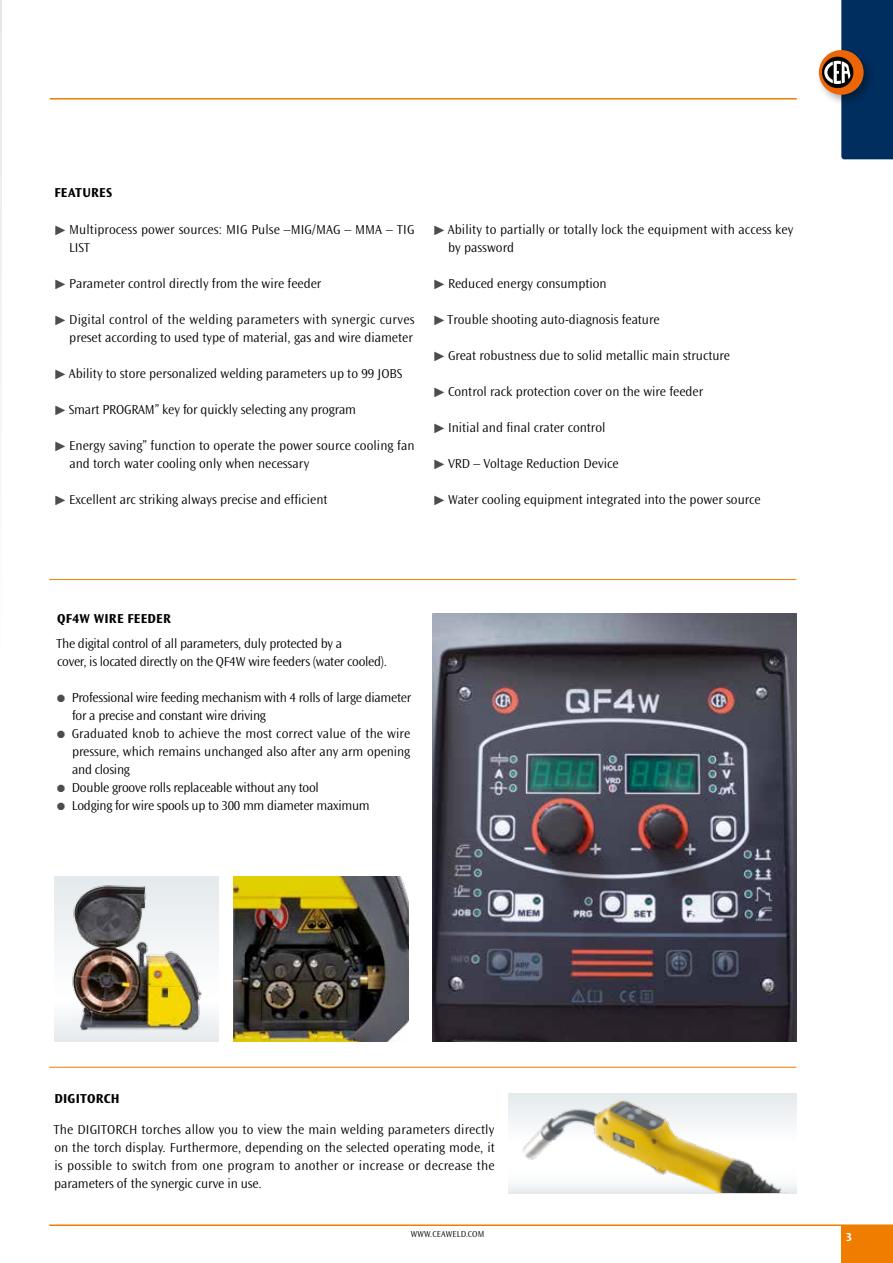
<style>
.page{position:relative;width:893px;height:1263px;background:#fff}
.page>*{position:absolute;margin:0;border:0;box-sizing:border-box;transform-origin:0 0}
.t1{font:300 13.5px/18px "Ocean Sans Std";color:#000}
.t2{font:300 13.5px/18px "Ocean Sans Std";letter-spacing:-.02em;color:#000}
.t3{font:700 13.5px "Ocean Sans Std";letter-spacing:.015em;color:#000}
.t4{font:700 12px "Ocean Sans Std";color:#fff}
.t5{font:300 9px "Ocean Sans Std";letter-spacing:.01em;color:#000}
.s1{font-family:"Carta";font-weight:400;font-size:9px;color:#4d4d4d}
</style>
<div class="page">
<div style="left:841px;top:1225px;width:52px;height:38px;background:#ef7d00"></div>
<hr style="left:49px;top:1224px;width:792px;height:2px;background:#ef7d00">
<hr style="left:841px;top:1224px;width:52px;height:2px;background:#ef7d00">
<hr style="left:50px;top:98px;width:747px;height:2px;background:#ef7d00">
<img style="left:433px;top:613px;width:363px;height:428px">
<hr style="left:49px;top:579px;width:747px;height:1px;background:#ef7d00">
<hr style="left:49px;top:1067px;width:747px;height:1px;background:#ef7d00">
<svg style="left:54px;top:876px;width:164px;height:165px"></svg>
<img style="left:65px;top:880px;width:153px;height:157px">
<img style="left:234px;top:876px;width:174px;height:165px">
<hr style="left:0;top:0;width:2px;height:669px;background:#e3e9ec">
<div style="left:815px;top:46px;width:61px;height:61px;background:#000;opacity:.35"></div>
<svg style="left:819px;top:50px;width:45px;height:45px"></svg>
<div style="left:822px;top:57px;width:31px;height:31px;border:1px solid #000;border-radius:50%"></div>
<svg style="left:824px;top:0;width:69px;height:159px"></svg>
<img style="left:508px;top:1093px;width:288px;height:100px">
<p class="t3" style="left:54px;top:185px;width:59px">FEATURES</p>
<p class="t1" style="left:69px;top:221px;width:347px;text-indent:-14px"><span class="s1">½</span> Multiprocess power sources: MIG Pulse –MIG/MAG – MMA – TIG<br>LIST</p>
<p class="t1" style="left:55px;top:275px;width:267px"><span class="s1">½</span> Parameter control directly from the wire feeder</p>
<p class="t1" style="left:55px;top:311px;width:360px;text-align:right"><span class="s1">½</span> Digital control of the welding parameters with synergic curves preset according to used type of material, gas and wire diameter</p>
<p class="t1" style="left:55px;top:365px;width:348px"><span class="s1">½</span> Ability to store personalized welding parameters up to 99 JOBS</p>
<p class="t1" style="left:55px;top:401px;width:302px"><span class="s1">½</span> Smart PROGRAM” key for quickly selecting any program</p>
<p class="t1" style="left:69px;top:437px;width:347px;text-indent:-14px"><span class="s1">½</span> Energy saving” function to operate the power source cooling fan and torch water cooling only when necessary</p>
<p class="t1" style="left:55px;top:491px;width:274px"><span class="s1">½</span> Excellent arc striking always precise and efficient</p>
<p class="t1" style="left:448px;top:221px;width:347px;text-indent:-14px"><span class="s1">½</span> Ability to partially or totally lock the equipment with access key by password</p>
<p class="t1" style="left:434px;top:275px;width:174px"><span class="s1">½</span> Reduced energy consumption</p>
<p class="t1" style="left:434px;top:311px;width:227px"><span class="s1">½</span> Trouble shooting auto-diagnosis feature</p>
<p class="t1" style="left:434px;top:347px;width:297px"><span class="s1">½</span> Great robustness due to solid metallic main structure</p>
<p class="t1" style="left:434px;top:383px;width:270px"><span class="s1">½</span> Control rack protection cover on the wire feeder</p>
<p class="t1" style="left:434px;top:419px;width:173px"><span class="s1">½</span> Initial and final crater control</p>
<p class="t1" style="left:434px;top:455px;width:186px"><span class="s1">½</span> VRD – Voltage Reduction Device</p>
<p class="t1" style="left:434px;top:491px;width:328px"><span class="s1">½</span> Water cooling equipment integrated into the power source</p>
<p class="t3" style="left:57px;top:611px;width:115px">QF4W WIRE FEEDER</p>
<p class="t2" style="left:56px;top:635px;width:332px">The digital control of all parameters, duly protected by a<br>cover, is located directly on the QF4W wire feeders (water cooled).</p>
<p class="t2" style="left:72px;top:689px;width:341px">Professional wire feeding mechanism with 4 rolls of large diameter for a precise and constant wire driving<br>Graduated knob to achieve the most correct value of the wire pressure, which remains unchanged also after any arm opening and closing<br>Double groove rolls replaceable without any tool<br>Lodging for wire spools up to 300 mm diameter maximum</p>
<p class="t3" style="left:54px;top:1091px;width:67px">DIGITORCH</p>
<p class="t1" style="left:53px;top:1121px;width:443px;text-align:justify">The DIGITORCH torches allow you to view the main welding parameters directly on the torch display. Furthermore, depending on the selected operating mode, it is possible to switch from one program to another or increase or decrease the parameters of the synergic curve in use.</p>
<p class="t5" style="left:411px;top:1229px;width:75px">WWW.CEAWELD.COM</p>
<p class="t4" style="left:846px;top:1230px;width:8px">3</p>
</div>
